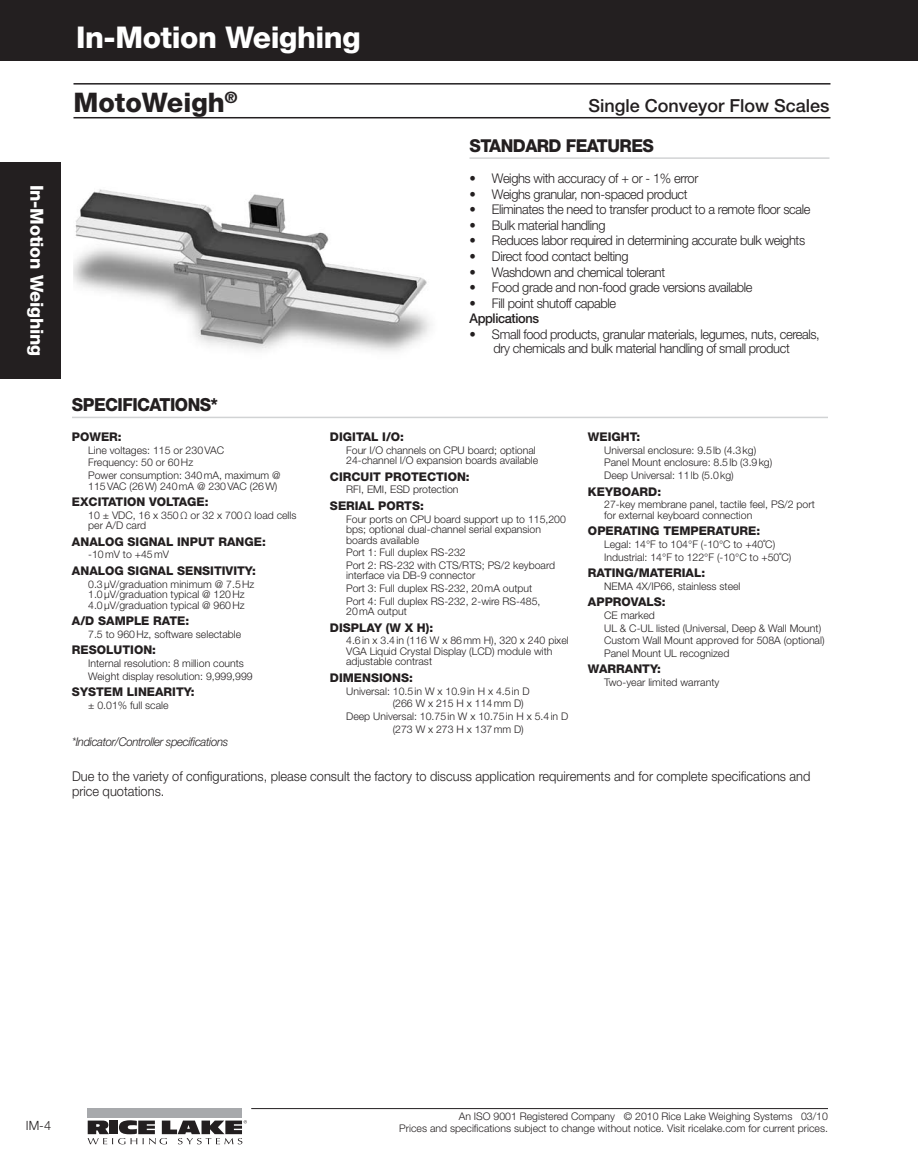
<style>
.page{position:relative;width:918px;height:1175px;background:#fff}
.page>*{position:absolute;margin:0;border:0;box-sizing:border-box;transform-origin:0 0}
.t1{font:800 30px "Helvetica Neue LT Std";letter-spacing:-.015em;color:#fff}
.t2{font:800 27px "Helvetica Neue LT Std";color:#231f20}
.t3{font:500 18px "Helvetica Neue LT Std";color:#231f20}
.t4{font:800 18px "Helvetica Neue LT Std";letter-spacing:-.015em;color:#fff}
.t5{font:800 18px "Helvetica Neue LT Std";letter-spacing:-.03em;color:#231f20;scale:.95 1}
.t6{font:800 17.85px "Helvetica Neue LT Std";letter-spacing:-.03em;color:#231f20;scale:.96 1}
.t7{font:300 13.5px/15px "Helvetica Neue LT Std";color:#231f20;scale:.95 1}
.t8{font:300 13.35px/14.1px "Helvetica Neue LT Std";letter-spacing:-.03em;color:#231f20;text-align:center;scale:.96 1}
.t9{font:500 13.35px "Helvetica Neue LT Std";letter-spacing:-.03em;color:#231f20;scale:.96 1}
.t10{font:300 12.75px "Helvetica Neue LT Std";color:#231f20}
.t11{font:800 12px "Helvetica Neue LT Std";color:#231f20}
.t12{font:italic 300 12px "Helvetica Neue LT Std";letter-spacing:-.03em;color:#231f20;scale:.95 1}
.t13{font:300 10.5px/12.6px "Helvetica Neue LT Std";color:#231f20}
</style>
<div class="page">
<div style="left:0;top:162px;width:61px;height:216px;background:#231f20"></div>
<div style="left:0;top:0;width:918px;height:61px;background:#231f20"></div>
<hr style="left:251px;top:1108px;width:577px;height:1px;background:#231f20">
<div style="left:88px;top:1107px;width:154px;height:10px;background:#a7a9ac"></div>
<svg style="left:88px;top:1120px;width:159px;height:24px"></svg>
<img style="left:73px;top:189px;width:358px;height:163px">
<hr style="left:469px;top:157px;width:360px;height:2px;background:#d1d3d4">
<hr style="left:73px;top:83px;width:757px;height:2px;background:#231f20">
<hr style="left:73px;top:117px;width:757px;height:1px;background:#231f20">
<hr style="left:72px;top:417px;width:756px;height:1px;background:#d1d3d4">
<h1 class="t1" style="left:76px;top:20px;width:286px">IN-MOTION WEIGHING</h1>
<h3 class="t4" style="left:48px;top:185px;width:172px;rotate:90deg">IN-MOTION WEIGHING</h3>
<h2 class="t2" style="left:73px;top:86px;width:166px">MOTOWEIGH<sup>®</sup></h2>
<h3 class="t3" style="left:588px;top:94px;width:243px">Single Conveyor Flow Scales</h3>
<h3 class="t5" style="left:72px;top:394px;width:45px">SPECIFICATI</h3>
<h3 class="t5" style="left:175px;top:394px;width:47px">ONS*</h3>
<p class="t11" style="left:72px;top:429px;width:51px">POWER:</p>
<p class="t13" style="left:88px;top:443px;width:194px">Line voltages: 115 or 230VAC<br>Frequency: 50 or 60Hz<br>Power consumption: 340mA, maximum @</p>
<p class="t13" style="left:88px;top:479px;width:191px">115VAC (26W) 240mA @ 230VAC (26W)</p>
<p class="t11" style="left:72px;top:494px;width:24px">EXCITATI</p>
<p class="t11" style="left:127px;top:494px;width:83px">ON VOLTAGE:</p>
<p class="t13" style="left:88px;top:509px;width:210px;line-height:10.5px">10 ± VDC, 16 x 350Ω or 32 x 700Ω load cells per A/D card</p>
<p class="t11" style="left:72px;top:534px;width:195px">ANALOG SIGNAL INPUT RANGE:</p>
<p class="t13" style="left:88px;top:548px;width:82px">-10mV to +45mV</p>
<p class="t11" style="left:72px;top:563px;width:185px">ANALOG SIGNAL SENSITIVITY:</p>
<p class="t13" style="left:88px;top:578px;width:168px;line-height:10.5px">0.3µV/graduation minimum @ 7.5Hz<br>1.0µV/graduation typical @ 120Hz<br>4.0µV/graduation typical @ 960Hz</p>
<p class="t11" style="left:72px;top:613px;width:37px">A/D SAM</p>
<p class="t11" style="left:126px;top:613px;width:37px">PLE RAT</p>
<p class="t11" style="left:177px;top:613px;width:14px">E:</p>
<p class="t13" style="left:88px;top:627px;width:155px">7.5 to 960Hz, software selectable</p>
<p class="t11" style="left:72px;top:643px;width:86px">RESOLUTION:</p>
<p class="t13" style="left:88px;top:656px;width:166px">Internal resolution: 8 million counts<br>Weight display resolution: 9,999,999</p>
<p class="t11" style="left:72px;top:684px;width:124px">SYSTEM LINEARITY:</p>
<p class="t13" style="left:88px;top:698px;width:82px">± 0.01% full scale</p>
<p class="t12" style="left:72px;top:734px;width:166px">*Indicator/Controller specifications</p>
<h3 class="t6" style="left:469px;top:135px;width:194px">STANDARD FEATURES</h3>
<p class="t8" style="left:469px;top:171px;width:240px">• Weighs with accuracy of + or - 1% error</p>
<p class="t8" style="left:469px;top:187px;width:229px">• Weighs granular, non-spaced product</p>
<p class="t8" style="left:469px;top:202px;width:357px">• Eliminates the need to transfer product to a remote floor scale</p>
<p class="t8" style="left:469px;top:218px;width:143px">• Bulk material handling</p>
<p class="t8" style="left:469px;top:233px;width:351px">• Reduces labor required in determining accurate bulk weights</p>
<p class="t8" style="left:469px;top:249px;width:167px">• Direct food contact belting</p>
<p class="t8" style="left:469px;top:264px;width:205px">• Washdown and chemical tolerant</p>
<p class="t8" style="left:469px;top:280px;width:296px">• Food grade and non-food grade versions available</p>
<p class="t8" style="left:469px;top:296px;width:154px">• Fill point shutoff capable</p>
<p class="t9" style="left:469px;top:310px;width:74px">Applications</p>
<p class="t8" style="left:469px;top:327px;width:366px">• Small food products, granular materials, legumes, nuts, cereals, dry chemicals and bulk material handling of small product</p>
<p class="t11" style="left:330px;top:429px;width:30px">DIGITAL</p>
<p class="t11" style="left:382px;top:429px;width:23px">I/O:</p>
<p class="t13" style="left:346px;top:444px;width:194px;line-height:10.5px">Four I/O channels on CPU board; optional<br>24-channel I/O expansion boards available</p>
<p class="t11" style="left:330px;top:469px;width:141px">CIRCUIT PROTECTION:</p>
<p class="t13" style="left:346px;top:483px;width:114px">RFI, EMI, ESD protection</p>
<p class="t11" style="left:330px;top:498px;width:33px">SERIAL</p>
<p class="t11" style="left:378px;top:498px;width:47px">PORTS:</p>
<p class="t13" style="left:346px;top:513px;width:221px;line-height:10.5px">Four ports on CPU board support up to 115,200 bps; optional dual-channel serial expansion boards available</p>
<p class="t13" style="left:346px;top:546px;width:210px">Port 1: Full duplex RS-232<br>Port 2: RS-232 with CTS/RTS; PS/2 keyboard</p>
<p class="t13" style="left:346px;top:569px;width:196px">interface via DB-9 connector<br>Port 3: Full duplex RS-232, 20mA output<br>Port 4: Full duplex RS-232, 2-wire RS-485,</p>
<p class="t13" style="left:346px;top:605px;width:62px">20mA output</p>
<p class="t11" style="left:330px;top:620px;width:38px">DISPLAY</p>
<p class="t11" style="left:386px;top:620px;width:49px">(W X H):</p>
<p class="t13" style="left:346px;top:635px;width:224px;line-height:10.5px">4.6in x 3.4in (116 W x 86mm H), 320 x 240 pixel<br>VGA Liquid Crystal Display (LCD) module with adjustable contrast</p>
<p class="t11" style="left:330px;top:670px;width:84px">DIM ENSIONS:</p>
<p class="t13" style="left:346px;top:684px;width:185px">Universal: 10.5in W x 10.9in H x 4.5in D</p>
<p class="t13" style="left:393px;top:697px;width:133px">(266 W x 215 H x 114mm D)</p>
<p class="t13" style="left:346px;top:709px;width:224px">Deep Universal: 10.75in W x 10.75in H x 5.4in D</p>
<p class="t13" style="left:393px;top:722px;width:133px">(273 W x 273 H x 137mm D)</p>
<p class="t11" style="left:588px;top:429px;width:54px">WEIGHT:</p>
<p class="t13" style="left:604px;top:443px;width:170px">Universal enclosure: 9.5lb (4.3kg)<br>Panel Mount enclosure: 8.5lb (3.9kg)<br>Deep Universal: 11lb (5.0kg)</p>
<p class="t11" style="left:588px;top:484px;width:75px">KEYBOARD:</p>
<p class="t13" style="left:604px;top:499px;width:212px;line-height:10.5px">27-key membrane panel, tactile feel, PS/2 port for external keyboard connection</p>
<p class="t11" style="left:588px;top:524px;width:174px">OPERATING TEMPERATURE:</p>
<p class="t13" style="left:604px;top:537px;width:189px">Legal: 14°F to 104°F (-10°C to +40˚C)<br>Industrial: 14°F to 122°F (-10°C to +50˚C)</p>
<p class="t11" style="left:588px;top:565px;width:8px">RATI</p>
<p class="t11" style="left:616px;top:565px;width:91px">NG/MATERIAL:</p>
<p class="t13" style="left:604px;top:579px;width:138px">NEMA 4X/IP66, stainless steel</p>
<p class="t11" style="left:588px;top:595px;width:79px">APPROVALS:</p>
<p class="t13" style="left:604px;top:608px;width:222px">CE marked<br>UL &amp; C-UL listed (Universal, Deep &amp; Wall Mount)<br>Custom Wall Mount approved for 508A (optional)<br>Panel Mount UL recognized</p>
<p class="t11" style="left:588px;top:662px;width:74px">WARRANTY:</p>
<p class="t13" style="left:604px;top:676px;width:117px">Two-year limited warranty</p>
<p class="t7" style="left:72px;top:769px;width:779px">Due to the variety of configurations, please consult the factory to discuss application requirements and for complete specifications and price quotations.</p>
<p class="t10" style="left:26px;top:1117px;width:27px">IM-4</p>
<p class="t13" style="left:399px;top:1110px;width:430px;line-height:12px;text-align:right">An ISO 9001 Registered Company © 2010 Rice Lake Weighing Systems 03/10<br>Prices and specifications subject to change without notice. Visit ricelake.com for current prices.</p>
</div>
